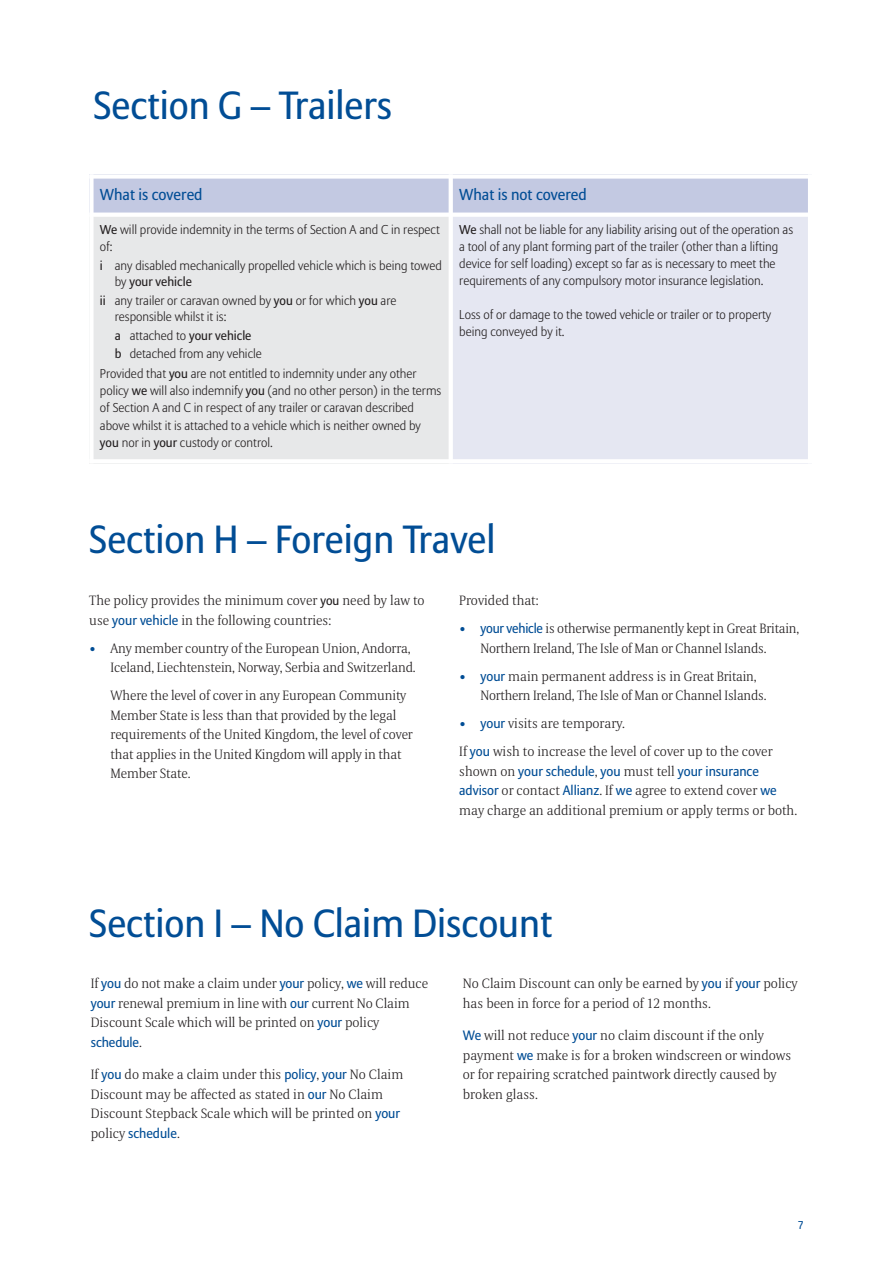
<style>
.page{position:relative;width:893px;height:1263px;background:#fff}
.page>*{position:absolute;margin:0;border:0;box-sizing:border-box;transform-origin:0 0}
.t1{font:39px "Allianz Sans";color:#014d95}
.t2{font:15.75px "Allianz Sans";color:#014d95}
.t3{font:300 13.5px/19.5px "Allianz Serif CE";color:#231f20}
.t4{font:13.5px "Allianz Sans";color:#014d95}
.t5{font:300 12.75px/17px "Allianz Sans";color:#231f20}
.t6{font:11.25px "Allianz Sans";color:#014d95}
.s1{font-weight:400}
.s2{font-family:"Allianz Sans";font-weight:400;font-size:12.75px}
.s3{font-family:"Allianz Sans";font-weight:400;color:#014d95}
.s4{font-family:"Allianz Serif CE";font-weight:300;color:#231f20}
</style>
<div class="page">
<div style="left:89px;top:174px;width:362px;height:41px;background:#c3c9e2"></div>
<div style="left:451px;top:174px;width:361px;height:41px;background:#c3c9e2"></div>
<div style="left:89px;top:215px;width:362px;height:248px;background:#e7e8e9"></div>
<div style="left:451px;top:215px;width:361px;height:248px;background:#e5e7f2"></div>
<div style="left:89px;top:174px;width:5px;height:289px;background:#fff"></div>
<hr style="left:449px;top:174px;width:4px;height:289px;background:#fff">
<hr style="left:808px;top:174px;width:4px;height:289px;background:#fff">
<div style="left:89px;top:174px;width:723px;height:5px;background:#fff"></div>
<hr style="left:89px;top:213px;width:723px;height:4px;background:#fff">
<hr style="left:89px;top:459px;width:723px;height:4px;background:#fff">
<h1 class="t1" style="left:94px;top:90px;width:300px">Section G – Trailers</h1>
<p class="t2" style="left:100px;top:188px;width:104px">What is covered</p>
<p class="t2" style="left:459px;top:188px;width:129px">What is not covered</p>
<p class="t5" style="left:100px;top:222px;width:341px"><span class="s1">We</span> will provide indemnity in the terms of Section A and C in respect of:</p>
<p class="t5" style="left:115px;top:258px;width:329px;line-height:16.5px;text-indent:-15px"><span class="s1">i</span> any disabled mechanically propelled vehicle which is being towed by <span class="s1">your vehicle</span></p>
<p class="t5" style="left:115px;top:293px;width:283px;line-height:16.5px;text-indent:-15px"><span class="s1">ii</span> any trailer or caravan owned by <span class="s1">you</span> or for which <span class="s1">you</span> are responsible whilst it is:</p>
<p class="t5" style="left:115px;top:327px;width:149px;line-height:18.6px"><span class="s1">a</span> attached to <span class="s1">your vehicle<br>b</span> detached from any vehicle</p>
<p class="t5" style="left:100px;top:367px;width:343px">Provided that <span class="s1">you</span> are not entitled to indemnity under any other policy <span class="s1">we</span> will also indemnify <span class="s1">you</span> (and no other person) in the terms of Section A and C in respect of any trailer or caravan described above whilst it is attached to a vehicle which is neither owned by <span class="s1">you</span> nor in <span class="s1">your</span> custody or control.</p>
<p class="t5" style="left:459px;top:222px;width:335px"><span class="s1">We</span> shall not be liable for any liability arising out of the operation as a tool of any plant forming part of the trailer (other than a lifting device for self loading) except so far as is necessary to meet the requirements of any compulsory motor insurance legislation.</p>
<p class="t5" style="left:459px;top:307px;width:313px">Loss of or damage to the towed vehicle or trailer or to property being conveyed by it.</p>
<h1 class="t1" style="left:89px;top:523px;width:408px">Section H – Foreign Travel</h1>
<p class="t3" style="left:89px;top:592px;width:337px">The policy provides the minimum cover <span class="s2">you</span> need by law to use <span class="s3">your vehicle</span> in the following countries:</p>
<p class="t3" style="left:111px;top:640px;width:307px;text-indent:-21px"><span class="s3">•</span> Any member country of the European Union, Andorra,<br>Iceland, Liechtenstein, Norway, Serbia and Switzerland.</p>
<p class="t3" style="left:111px;top:687px;width:304px">Where the level of cover in any European Community Member State is less than that provided by the legal requirements of the United Kingdom, the level of cover that applies in the United Kingdom will apply in that Member State.</p>
<p class="t3" style="left:459px;top:592px;width:81px">Provided that:</p>
<p class="t3" style="left:480px;top:620px;width:320px;text-indent:-21px"><span class="s3">• your vehicle</span> is otherwise permanently kept in Great Britain,<br>Northern Ireland, The Isle of Man or Channel Islands.</p>
<p class="t3" style="left:480px;top:668px;width:287px;text-indent:-21px"><span class="s3">• your</span> main permanent address is in Great Britain,<br>Northern Ireland, The Isle of Man or Channel Islands.</p>
<p class="t3" style="left:459px;top:711px;width:315px;line-height:28px"><span class="s3">• your</span> visits are temporary.<br>If <span class="s3">you</span> wish to increase the level of cover up to the cover</p>
<p class="t4" style="left:459px;top:765px;width:301px"><span class="s4">shown on</span> your schedule<span class="s4">,</span> you <span class="s4">must tell</span> your insurance</p>
<p class="t3" style="left:459px;top:782px;width:339px"><span class="s3">advisor</span> or contact <span class="s3">Allianz</span>. If <span class="s3">we</span> agree to extend cover <span class="s3">we </span>may charge an additional premium or apply terms or both.</p>
<h1 class="t1" style="left:89px;top:907px;width:465px">Section I – No Claim Discount</h1>
<p class="t3" style="left:91px;top:975px;width:339px">If <span class="s3">you</span> do not make a claim under <span class="s3">your</span> policy, <span class="s3">we</span> will reduce <span class="s3">your</span> renewal premium in line with <span class="s3">our</span> current No Claim<br>Discount Scale which will be printed on <span class="s3">your</span> policy</p>
<p class="t4" style="left:91px;top:1037px;width:53px">schedule<span class="s4">.</span></p>
<p class="t3" style="left:91px;top:1066px;width:314px">If <span class="s3">you</span> do make a claim under this <span class="s3">policy</span>, <span class="s3">your</span> No Claim<br>Discount may be affected as stated in <span class="s3">our</span> No Claim<br>Discount Stepback Scale which will be printed on <span class="s3">your</span></p>
<p class="t4" style="left:91px;top:1127px;width:90px"><span class="s4">policy</span> schedule<span class="s4">.</span></p>
<p class="t3" style="left:463px;top:975px;width:336px">No Claim Discount can only be earned by <span class="s3">you</span> if <span class="s3">your</span> policy has been in force for a period of 12 months.</p>
<p class="t3" style="left:463px;top:1027px;width:330px"><span class="s3">We</span> will not reduce <span class="s3">your</span> no claim discount if the only payment <span class="s3">we</span> make is for a broken windscreen or windows or for repairing scratched paintwork directly caused by broken glass.</p>
<p class="t6" style="left:798px;top:1220px;width:7px">7</p>
</div>
